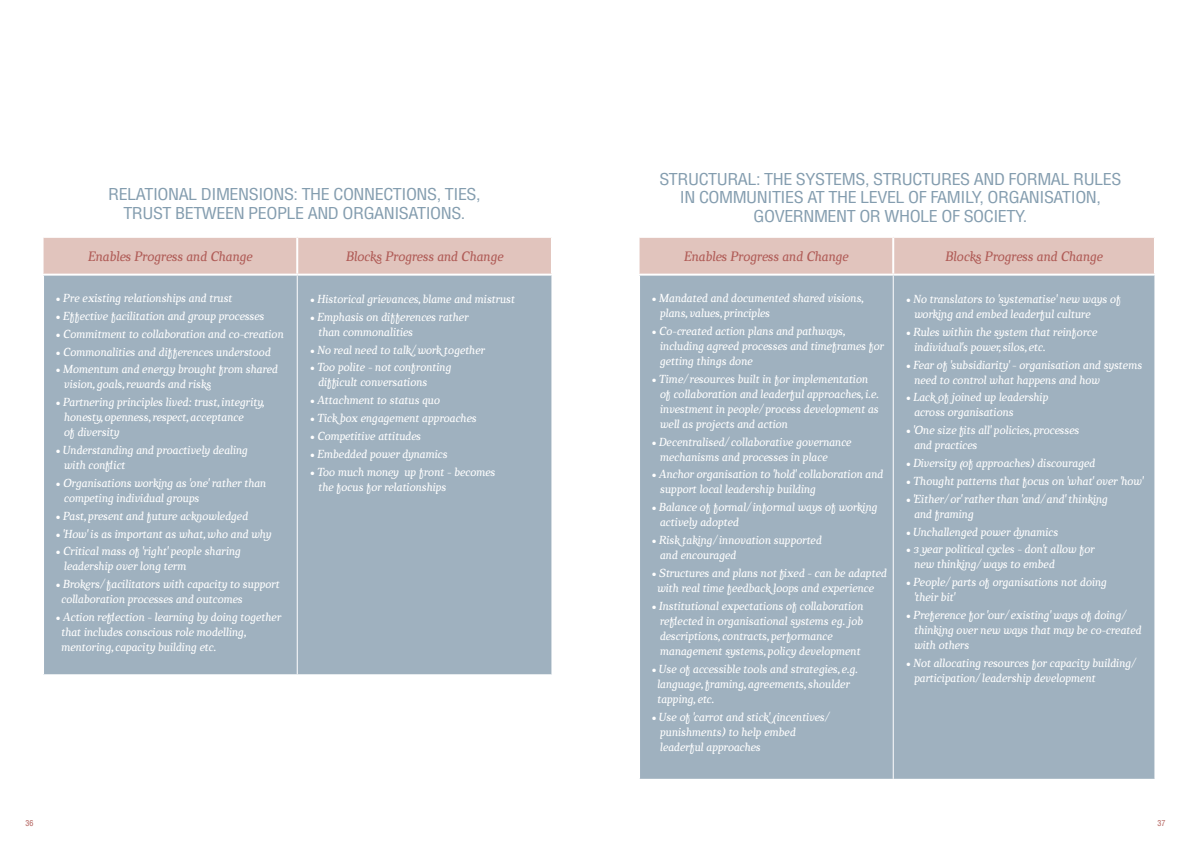
<style>
.page{position:relative;width:1191px;height:842px;background:#fff}
.page>*{position:absolute;margin:0;border:0;box-sizing:border-box;transform-origin:0 0}
.t1{font:condensed 16px/18.7px "Helvetica";letter-spacing:-.025em;color:#849daf;text-align:center;scale:1.13 1}
.t2{font:italic 14px "Chucaratext";color:#b05c57}
.t3{font:italic 12px/15px "Chucaratext";color:#fff}
.t4{font:condensed 8px "Helvetica";color:#b05c57}
</style>
<div class="page">
<div style="left:44px;top:238px;width:507px;height:36px;background:#e1c4bd"></div>
<div style="left:44px;top:276px;width:507px;height:398px;background:#9fb1bf"></div>
<hr style="left:297px;top:276px;width:1px;height:398px;background:#fff">
<hr style="left:296px;top:238px;width:2px;height:36px;background:#fff">
<div style="left:639px;top:238px;width:515px;height:36px;background:#e1c4bd"></div>
<div style="left:640px;top:276px;width:514px;height:503px;background:#9fb1bf"></div>
<hr style="left:892px;top:276px;width:1px;height:503px;background:#fff">
<hr style="left:892px;top:238px;width:2px;height:36px;background:#fff">
<h1 class="t1" style="left:108px;top:185px;width:331px">RELATIONAL DIMENSIONS: THE CONNECTIONS, TIES,<br>TRUST BETWEEN PEOPLE AND ORGANISATIONS.</h1>
<p class="t2" style="left:88px;top:248px;width:166px">Enables Progress and Change</p>
<p class="t2" style="left:346px;top:248px;width:159px">Blocks Progress and Change</p>
<p class="t3" style="left:56px;top:291px;width:178px">• Pre existing relationships and trust</p>
<p class="t3" style="left:56px;top:309px;width:210px">• Effective facilitation and group processes</p>
<p class="t3" style="left:56px;top:327px;width:229px">• Commitment to collaboration and co-creation</p>
<p class="t3" style="left:56px;top:345px;width:216px">• Commonalities and differences understood</p>
<p class="t3" style="left:64px;top:363px;width:215px;text-indent:-8px">• Momentum and energy brought from shared vision, goals, rewards and risks</p>
<p class="t3" style="left:64px;top:396px;width:202px;text-indent:-8px">• Partnering principles lived: trust, integrity, honesty, openness, respect, acceptance<br>of diversity</p>
<p class="t3" style="left:64px;top:443px;width:185px;text-indent:-8px">• Understanding and proactively dealing with conflict</p>
<p class="t3" style="left:64px;top:476px;width:204px;text-indent:-8px">• Organisations working as 'one' rather than competing individual groups</p>
<p class="t3" style="left:56px;top:509px;width:194px">• Past, present and future acknowledged</p>
<p class="t3" style="left:56px;top:527px;width:217px">• 'How' is as important as what, who and why</p>
<p class="t3" style="left:64px;top:545px;width:178px;text-indent:-8px">• Critical mass of 'right' people sharing leadership over long term</p>
<p class="t3" style="left:61px;top:578px;width:220px;text-indent:-6px">• Brokers/facilitators with capacity to support collaboration processes and outcomes</p>
<p class="t3" style="left:61px;top:610px;width:221px;text-indent:-6px">• Action reflection – learning by doing together that includes conscious role modelling, mentoring, capacity building etc.</p>
<p class="t3" style="left:310px;top:292px;width:206px">• Historical grievances, blame and mistrust</p>
<p class="t3" style="left:318px;top:310px;width:152px;text-indent:-8px">• Emphasis on differences rather than commonalities</p>
<p class="t3" style="left:310px;top:343px;width:176px">• No real need to talk/work together</p>
<p class="t3" style="left:318px;top:361px;width:134px;text-indent:-8px">• Too polite – not confronting difficult conversations</p>
<p class="t3" style="left:310px;top:393px;width:132px">• Attachment to status quo</p>
<p class="t3" style="left:310px;top:411px;width:168px">• Tick box engagement approaches</p>
<p class="t3" style="left:310px;top:429px;width:113px">• Competitive attitudes</p>
<p class="t3" style="left:310px;top:447px;width:139px">• Embedded power dynamics</p>
<p class="t3" style="left:318px;top:465px;width:179px;text-indent:-8px">• Too much money up front – becomes the focus for relationships</p>
<h1 class="t1" style="left:659px;top:170px;width:410px">STRUCTURAL: THE SYSTEMS, STRUCTURES AND FORMAL RULES<br>IN COMMUNITIES AT THE LEVEL OF FAMILY, ORGANISATION,<br>GOVERNMENT OR WHOLE OF SOCIETY.</h1>
<p class="t2" style="left:684px;top:248px;width:166px">Enables Progress and Change</p>
<p class="t2" style="left:945px;top:248px;width:159px">Blocks Progress and Change</p>
<p class="t3" style="left:660px;top:291px;width:206px;text-indent:-8px">• Mandated and documented shared visions, plans, values, principles</p>
<p class="t3" style="left:660px;top:324px;width:225px;text-indent:-8px">• Co-created action plans and pathways, including agreed processes and timeframes for getting things done</p>
<p class="t3" style="left:660px;top:372px;width:220px;text-indent:-8px">• Time/resources built in for implementation of collaboration and leaderful approaches, i.e. investment in people/process development as well as projects and action</p>
<p class="t3" style="left:660px;top:435px;width:193px;text-indent:-8px">• Decentralised/collaborative governance mechanisms and processes in place</p>
<p class="t3" style="left:660px;top:468px;width:225px;text-indent:-8px">• Anchor organisation to 'hold' collaboration and support local leadership building</p>
<p class="t3" style="left:660px;top:501px;width:219px;text-indent:-8px">• Balance of formal/informal ways of working actively adopted</p>
<p class="t3" style="left:660px;top:533px;width:163px;text-indent:-8px">• Risk taking/innovation supported and encouraged</p>
<p class="t3" style="left:651px;top:566px;width:236px;text-align:center">• Structures and plans not fixed – can be adapted with real time feedback loops and experience</p>
<p class="t3" style="left:660px;top:599px;width:205px;text-indent:-8px">• Institutional expectations of collaboration reflected in organisational systems eg. job descriptions, contracts, performance management systems, policy development</p>
<p class="t3" style="left:657px;top:662px;width:202px;text-indent:-6px">• Use of accessible tools and strategies, e.g. language, framing, agreements, shoulder tapping, etc.</p>
<p class="t3" style="left:660px;top:710px;width:173px;text-indent:-8px">• Use of 'carrot and stick' (incentives/ punishments) to help embed leaderful approaches</p>
<p class="t3" style="left:914px;top:292px;width:208px;text-indent:-8px">• No translators to 'systematise' new ways of working and embed leaderful culture</p>
<p class="t3" style="left:914px;top:325px;width:185px;text-indent:-8px">• Rules within the system that reinforce individual's power, silos, etc.</p>
<p class="t3" style="left:914px;top:358px;width:229px;text-indent:-8px">• Fear of 'subsidiarity' – organisation and systems need to control what happens and how</p>
<p class="t3" style="left:914px;top:391px;width:136px;text-indent:-8px">• Lack of joined up leadership across organisations</p>
<p class="t3" style="left:914px;top:423px;width:166px;text-indent:-8px">• 'One size fits all' policies, processes and practices</p>
<p class="t3" style="left:905px;top:456px;width:191px">• Diversity (of approaches) discouraged</p>
<p class="t3" style="left:905px;top:474px;width:238px">• Thought patterns that focus on 'what' over 'how'</p>
<p class="t3" style="left:914px;top:492px;width:195px;text-indent:-8px">• 'Either/or' rather than 'and/and' thinking and framing</p>
<p class="t3" style="left:905px;top:525px;width:154px">• Unchallenged power dynamics</p>
<p class="t3" style="left:914px;top:543px;width:182px;text-indent:-8px">• 3 year political cycles – don't allow for new thinking/ways to embed</p>
<p class="t3" style="left:914px;top:575px;width:194px;text-indent:-8px">• People/parts of organisations not doing 'their bit'</p>
<p class="t3" style="left:914px;top:608px;width:229px;text-indent:-8px">• Preference for 'our/existing' ways of doing/ thinking over new ways that may be co-created with others</p>
<p class="t3" style="left:914px;top:656px;width:225px;text-indent:-8px">• Not allocating resources for capacity building/ participation/leadership development</p>
<p class="t4" style="left:26px;top:818px;width:9px">36</p>
<p class="t4" style="left:1157px;top:818px;width:9px">37</p>
</div>
